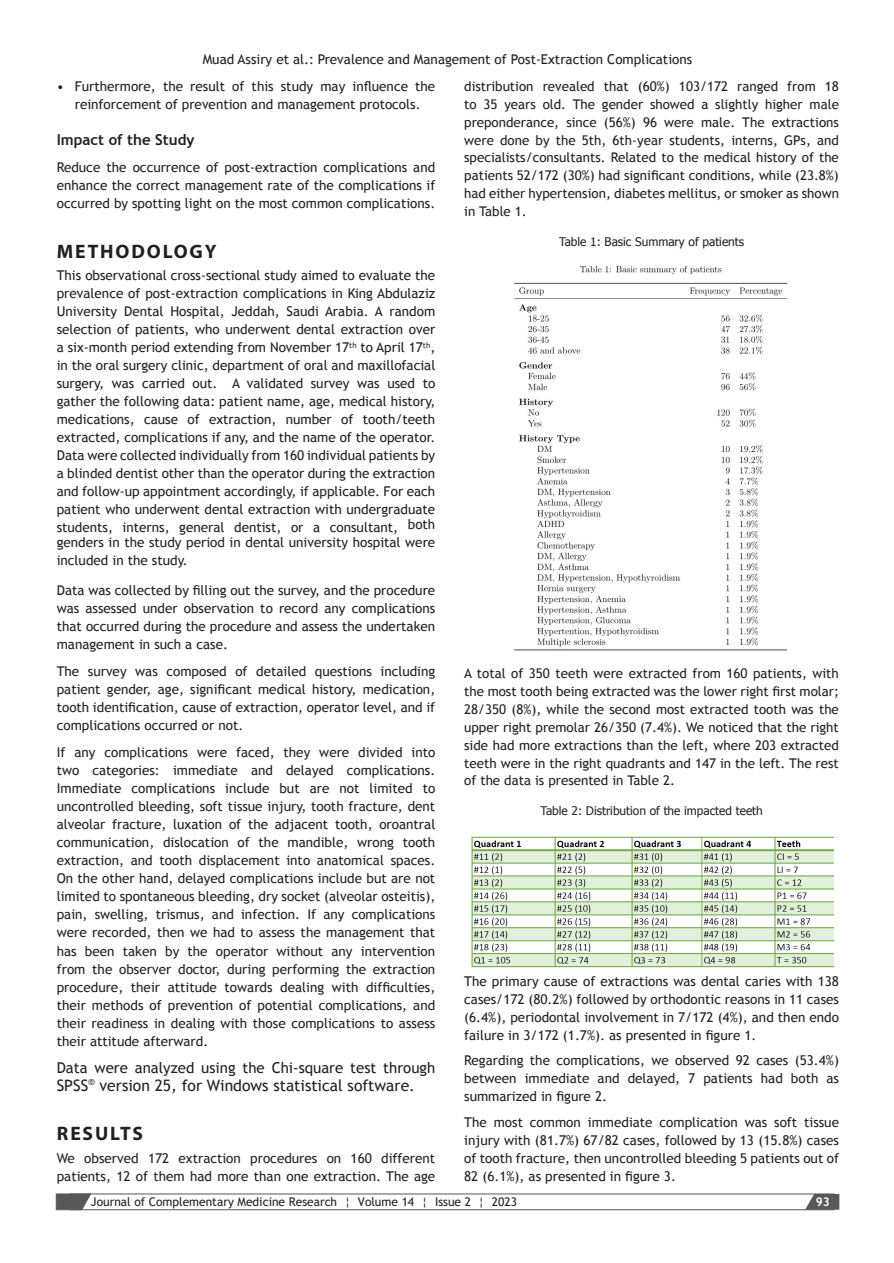
<style>
.page{position:relative;width:894px;height:1263px;background:#fff}
.page>*{position:absolute;margin:0;border:0;box-sizing:border-box;transform-origin:0 0}
.t1{font:700 19.5px "Myriad Pro";letter-spacing:.095em;color:#231f20}
.t2{font:15.75px "Trebuchet MS";color:#212121}
.t3{font:15px "Trebuchet MS";color:#231f20}
.t4{font:700 15px "Trebuchet MS";color:#231f20}
.t5{font:13.5px/18px "Trebuchet MS";color:#231f20;text-align:justify}
.t6{font:13.35px/17.9px "Trebuchet MS";color:#231f20;text-align:justify}
.t7{font:12px "Trebuchet MS";letter-spacing:.005em;color:#231f20}
.t8{font:700 12px "Trebuchet MS";color:#fff}
.t9{font:11.85px "Tahoma";color:#231f20}
</style>
<div class="page">
<div style="left:70px;top:1193px;width:764px;height:17px;border:1px solid #57585a"></div>
<svg style="left:55px;top:1193px;width:37px;height:17px"></svg>
<svg style="left:804px;top:1194px;width:35px;height:15px"></svg>
<img style="left:514px;top:265px;width:274px;height:386px">
<img style="left:471px;top:836px;width:362px;height:131px">
<p class="t5" style="left:203px;top:50px;width:491px">Muad Assiry et al.: Prevalence and Management of Post-Extraction Complications</p>
<p class="t5" style="left:57px;top:78px;width:380px;text-align:center">• Furthermore, the result of this study may influence the reinforcement of prevention and management protocols.</p>
<p class="t4" style="left:57px;top:130px;width:139px">Impact of the Study</p>
<p class="t5" style="left:57px;top:159px;width:380px">Reduce the occurrence of post-extraction complications and enhance the correct management rate of the complications if occurred by spotting light on the most common complications.</p>
<h1 class="t1" style="left:57px;top:238px;width:161px">METHODOLOGY</h1>
<p class="t5" style="left:57px;top:267px;width:380px">This observational cross-sectional study aimed to evaluate the prevalence of post-extraction complications in King Abdulaziz University Dental Hospital, Jeddah, Saudi Arabia. A random selection of patients, who underwent dental extraction over a six-month period extending from November 17<sup>th</sup> to April 17<sup>th</sup>, in the oral surgery clinic, department of oral and maxillofacial surgery, was carried out. A validated survey was used to gather the following data: patient name, age, medical history, medications, cause of extraction, number of tooth/teeth extracted, complications if any, and the name of the operator.<br>Data were collected individually from 160 individual patients by a blinded dentist other than the operator during the extraction and follow-up appointment accordingly, if applicable. For each patient who underwent dental extraction with undergraduate students, interns, general dentist, or a consultant, both</p>
<p class="t5" style="left:57px;top:534px;width:380px">genders in the study period in dental university hospital were included in the study.</p>
<p class="t5" style="left:57px;top:582px;width:380px">Data was collected by filling out the survey, and the procedure was assessed under observation to record any complications that occurred during the procedure and assess the undertaken management in such a case.</p>
<p class="t5" style="left:57px;top:663px;width:380px">The survey was composed of detailed questions including patient gender, age, significant medical history, medication, tooth identification, cause of extraction, operator level, and if complications occurred or not.</p>
<p class="t5" style="left:57px;top:744px;width:380px">If any complications were faced, they were divided into two categories: immediate and delayed complications.<br>Immediate complications include but are not limited to uncontrolled bleeding, soft tissue injury, tooth fracture, dent alveolar fracture, luxation of the adjacent tooth, oroantral communication, dislocation of the mandible, wrong tooth extraction, and tooth displacement into anatomical spaces.<br>On the other hand, delayed complications include but are not limited to spontaneous bleeding, dry socket (alveolar osteitis), pain, swelling, trismus, and infection. If any complications were recorded, then we had to assess the management that has been taken by the operator without any intervention from the observer doctor, during performing the extraction procedure, their attitude towards dealing with difficulties, their methods of prevention of potential complications, and their readiness in dealing with those complications to assess their attitude afterward.</p>
<p class="t3" style="left:57px;top:1058px;width:380px">Data were analyzed using the Chi-square test through</p>
<p class="t2" style="left:57px;top:1075px;width:359px">SPSS<sup>®</sup> version 25, for Windows statistical software.</p>
<h1 class="t1" style="left:57px;top:1120px;width:87px">RESULTS</h1>
<p class="t5" style="left:57px;top:1149px;width:380px">We observed 172 extraction procedures on 160 different patients, 12 of them had more than one extraction. The age</p>
<p class="t6" style="left:464px;top:78px;width:376px">distribution revealed that (60%) 103/172 ranged from 18 to 35 years old. The gender showed a slightly higher male preponderance, since (56%) 96 were male. The extractions were done by the 5th, 6th-year students, interns, GPs, and specialists/consultants. Related to the medical history of the patients 52/172 (30%) had significant conditions, while (23.8%) had either hypertension, diabetes mellitus, or smoker as shown in Table 1.</p>
<p class="t9" style="left:559px;top:233px;width:186px">Table 1: Basic Summary of patients</p>
<p class="t6" style="left:464px;top:665px;width:376px">A total of 350 teeth were extracted from 160 patients, with the most tooth being extracted was the lower right first molar; 28/350 (8%), while the second most extracted tooth was the upper right premolar 26/350 (7.4%). We noticed that the right side had more extractions than the left, where 203 extracted teeth were in the right quadrants and 147 in the left. The rest of the data is presented in Table 2.</p>
<p class="t9" style="left:540px;top:802px;width:224px">Table 2: Distribution of the impacted teeth</p>
<p class="t5" style="left:464px;top:972px;width:376px">The primary cause of extractions was dental caries with 138 cases/172 (80.2%) followed by orthodontic reasons in 11 cases (6.4%), periodontal involvement in 7/172 (4%), and then endo failure in 3/172 (1.7%). as presented in figure 1.</p>
<p class="t5" style="left:464px;top:1051px;width:376px">Regarding the complications, we observed 92 cases (53.4%) between immediate and delayed, 7 patients had both as summarized in figure 2.</p>
<p class="t5" style="left:464px;top:1113px;width:376px">The most common immediate complication was soft tissue injury with (81.7%) 67/82 cases, followed by 13 (15.8%) cases of tooth fracture, then uncontrolled bleeding 5 patients out of 82 (6.1%), as presented in figure 3.</p>
<p class="t7" style="left:91px;top:1194px;width:427px">Journal of Complementary Medicine Research ¦ Volume 14 ¦ Issue 2 ¦ 2023</p>
<p class="t8" style="left:815px;top:1195px;width:15px">93</p>
</div>
